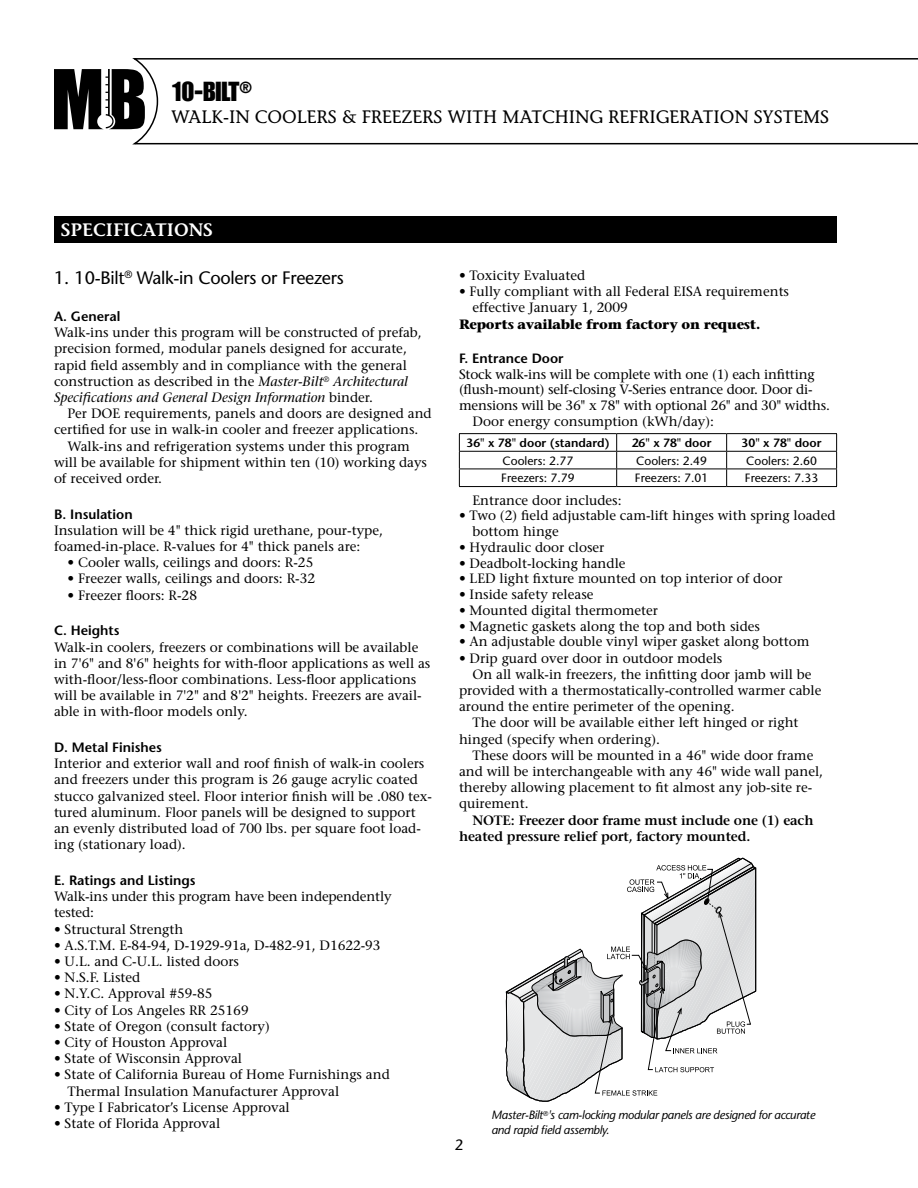
<style>
.page{position:relative;width:918px;height:1188px;background:#fff}
.page>*{position:absolute;margin:0;border:0;box-sizing:border-box;transform-origin:0 0}
.t1{font:27px "Impact";color:#000}
.t2{font:18px "Stone Informal";color:#000}
.t3{font:18px "Stone Sans";letter-spacing:-.015em;color:#000}
.t4{font:600 18px "Stone Informal";color:#fff}
.t5{font:15px "Stone Sans";color:#000}
.t6{font:13.5px/16.2px "Stone Serif";color:#000}
.t7{font:600 13.5px/16.2px "Stone Serif";letter-spacing:-.01em;color:#000}
.t8{font:600 13.5px "Stone Sans";color:#000}
.t9{font:700 13.5px "Stone Serif";letter-spacing:-.02em;color:#000}
.t10{font:italic 12px/14.4px "Stone Sans";letter-spacing:-.025em;color:#000}
.t11{font:12px "Stone Sans";color:#000}
.t12{font:600 12px "Stone Sans";color:#000}
.s1{font-style:italic}
</style>
<div class="page">
<svg style="left:130px;top:58px;width:788px;height:87px"></svg>
<svg style="left:54px;top:69px;width:91px;height:60px"></svg>
<svg style="left:506px;top:857px;width:250px;height:245px"></svg>
<div style="left:54px;top:216px;width:783px;height:27px;background:#000"></div>
<hr style="left:459px;top:433px;width:158px;height:1px;background:#000">
<hr style="left:617px;top:433px;width:110px;height:1px;background:#000">
<hr style="left:727px;top:433px;width:110px;height:1px;background:#000">
<svg style="left:459px;top:434px;width:378px;height:52px"></svg>
<hr style="left:459px;top:486px;width:158px;height:1px;background:#000">
<hr style="left:617px;top:486px;width:110px;height:1px;background:#000">
<hr style="left:727px;top:486px;width:110px;height:1px;background:#000">
<h1 class="t1" style="left:172px;top:76px;width:82px">10-BILT<sup>®</sup></h1>
<h2 class="t2" style="left:172px;top:106px;width:659px">WALK-IN COOLERS &amp; FREEZERS WITH MATCHING REFRIGERATION SYSTEMS</h2>
<h2 class="t4" style="left:61px;top:219px;width:153px">SPECIFICATIONS</h2>
<h2 class="t3" style="left:54px;top:267px;width:291px">1. 10-Bilt<sup>®</sup> Walk-in Coolers or Freezers</h2>
<p class="t8" style="left:54px;top:308px;width:68px">A. General</p>
<p class="t6" style="left:54px;top:324px;width:369px">Walk-ins under this program will be constructed of prefab, precision formed, modular panels designed for accurate, rapid field assembly and in compliance with the general construction as described in the <span class="s1">Master-Bilt</span><sup>®</sup> <span class="s1">Architectural Specifications and General Design Information</span> binder.</p>
<p class="t6" style="left:68px;top:405px;width:366px">Per DOE requirements, panels and doors are designed and</p>
<p class="t6" style="left:54px;top:422px;width:366px">certified for use in walk-in cooler and freezer applications.</p>
<p class="t6" style="left:68px;top:438px;width:344px">Walk-ins and refrigeration systems under this program</p>
<p class="t6" style="left:54px;top:454px;width:375px">will be available for shipment within ten (10) working days</p>
<p class="t6" style="left:54px;top:470px;width:110px">of received order.</p>
<p class="t8" style="left:54px;top:506px;width:80px">B. Insulation</p>
<p class="t6" style="left:54px;top:522px;width:330px">Insulation will be 4" thick rigid urethane, pour-type, foamed-in-place. R-values for 4" thick panels are:</p>
<p class="t6" style="left:68px;top:555px;width:247px">• Cooler walls, ceilings and doors: R-25</p>
<p class="t6" style="left:68px;top:571px;width:249px">• Freezer walls, ceilings and doors: R-32</p>
<p class="t6" style="left:68px;top:587px;width:131px">• Freezer floors: R-28</p>
<p class="t8" style="left:54px;top:623px;width:67px">C. Heights</p>
<p class="t6" style="left:54px;top:639px;width:378px">Walk-in coolers, freezers or combinations will be available in 7'6" and 8'6" heights for with-floor applications as well as with-floor/less-floor combinations. Less-floor applications will be available in 7'2" and 8'2" heights. Freezers are avail&shy;able in with-floor models only.</p>
<p class="t8" style="left:54px;top:739px;width:109px">D. Metal Finishes</p>
<p class="t6" style="left:54px;top:756px;width:380px">Interior and exterior wall and roof finish of walk-in coolers and freezers under this program is 26 gauge acrylic coated stucco galvanized steel. Floor interior finish will be .080 tex&shy;tured aluminum. Floor panels will be designed to support an evenly distributed load of 700 lbs. per square foot load&shy;ing (stationary load).</p>
<p class="t8" style="left:54px;top:872px;width:143px">E. Ratings and Listings</p>
<p class="t6" style="left:54px;top:888px;width:339px">Walk-ins under this program have been independently tested:</p>
<p class="t6" style="left:54px;top:921px;width:131px">• Structural Strength</p>
<p class="t6" style="left:54px;top:937px;width:328px">• A.S.T.M. E-84-94, D-1929-91a, D-482-91, D1622-93</p>
<p class="t6" style="left:54px;top:953px;width:187px">• U.L. and C-U.L. listed doors</p>
<p class="t6" style="left:54px;top:969px;width:88px">• N.S.F. Listed</p>
<p class="t6" style="left:54px;top:986px;width:160px">• N.Y.C. Approval #59-85</p>
<p class="t6" style="left:54px;top:1002px;width:196px">• City of Los Angeles RR 25169</p>
<p class="t6" style="left:54px;top:1018px;width:217px">• State of Oregon (consult factory)</p>
<p class="t6" style="left:54px;top:1034px;width:175px">• City of Houston Approval</p>
<p class="t6" style="left:54px;top:1050px;width:190px">• State of Wisconsin Approval</p>
<p class="t6" style="left:68px;top:1067px;width:324px;text-indent:-14px">• State of California Bureau of Home Furnishings and<br>Thermal Insulation Manufacturer Approval</p>
<p class="t6" style="left:54px;top:1099px;width:237px">• Type I Fabricator’s License Approval</p>
<p class="t6" style="left:54px;top:1115px;width:168px">• State of Florida Approval</p>
<p class="t6" style="left:459px;top:267px;width:128px">• Toxicity Evaluated</p>
<p class="t6" style="left:473px;top:284px;width:318px;text-indent:-14px">• Fully compliant with all Federal EISA requirements effective January 1, 2009</p>
<p class="t9" style="left:459px;top:316px;width:303px">Reports available from factory on request.</p>
<p class="t8" style="left:459px;top:350px;width:106px">F. Entrance Door</p>
<p class="t6" style="left:459px;top:366px;width:357px">Stock walk-ins will be complete with one (1) each infitting</p>
<p class="t6" style="left:459px;top:382px;width:355px">(flush-mount) self-closing V-Series entrance door. Door di-</p>
<p class="t6" style="left:459px;top:397px;width:372px">mensions will be 36" x 78" with optional 26" and 30" widths.</p>
<p class="t6" style="left:473px;top:413px;width:243px">Door energy consumption (kWh/day):</p>
<p class="t12" style="left:466px;top:436px;width:145px">36" x 78" door (standard)</p>
<p class="t12" style="left:632px;top:436px;width:81px">26" x 78" door</p>
<p class="t12" style="left:742px;top:436px;width:81px">30" x 78" door</p>
<p class="t11" style="left:503px;top:453px;width:72px">Coolers: 2.77</p>
<p class="t11" style="left:636px;top:453px;width:72px">Coolers: 2.49</p>
<p class="t11" style="left:746px;top:453px;width:72px">Coolers: 2.60</p>
<p class="t11" style="left:501px;top:471px;width:75px">Freezers: 7.79</p>
<p class="t11" style="left:635px;top:471px;width:75px">Freezers: 7.01</p>
<p class="t11" style="left:745px;top:471px;width:75px">Freezers: 7.33</p>
<p class="t6" style="left:473px;top:492px;width:151px">Entrance door includes:</p>
<p class="t6" style="left:473px;top:508px;width:365px;line-height:15.8px;text-indent:-14px">• Two (2) field adjustable cam-lift hinges with spring loaded bottom hinge</p>
<p class="t6" style="left:459px;top:539px;width:147px">• Hydraulic door closer</p>
<p class="t6" style="left:459px;top:555px;width:168px">• Deadbolt-locking handle</p>
<p class="t6" style="left:459px;top:571px;width:325px">• LED light fixture mounted on top interior of door</p>
<p class="t6" style="left:459px;top:586px;width:136px">• Inside safety release</p>
<p class="t6" style="left:459px;top:602px;width:201px">• Mounted digital thermometer</p>
<p class="t6" style="left:459px;top:618px;width:303px">• Magnetic gaskets along the top and both sides</p>
<p class="t6" style="left:459px;top:634px;width:352px">• An adjustable double vinyl wiper gasket along bottom</p>
<p class="t6" style="left:459px;top:650px;width:265px">• Drip guard over door in outdoor models</p>
<p class="t6" style="left:473px;top:666px;width:341px">On all walk-in freezers, the infitting door jamb will be</p>
<p class="t6" style="left:459px;top:682px;width:364px">provided with a thermostatically-controlled warmer cable</p>
<p class="t6" style="left:459px;top:698px;width:277px">around the entire perimeter of the opening.</p>
<p class="t6" style="left:473px;top:715px;width:328px">The door will be available either left hinged or right</p>
<p class="t6" style="left:459px;top:731px;width:203px">hinged (specify when ordering).</p>
<p class="t6" style="left:473px;top:747px;width:342px">These doors will be mounted in a 46" wide door frame</p>
<p class="t6" style="left:459px;top:763px;width:366px">and will be interchangeable with any 46" wide wall panel,</p>
<p class="t6" style="left:459px;top:779px;width:355px">thereby allowing placement to fit almost any job-site re-</p>
<p class="t6" style="left:459px;top:796px;width:71px">quirement.</p>
<p class="t7" style="left:459px;top:812px;width:356px;text-indent:14px">NOTE: Freezer door frame must include one (1) each heated pressure relief port, factory mounted.</p>
<p class="t5" style="left:455px;top:1135px;width:10px">2</p>
<p class="t10" style="left:491px;top:1108px;width:325px">Master-Bilt<sup>®</sup>'s cam-locking modular panels are designed for accurate and rapid field assembly.</p>
</div>
